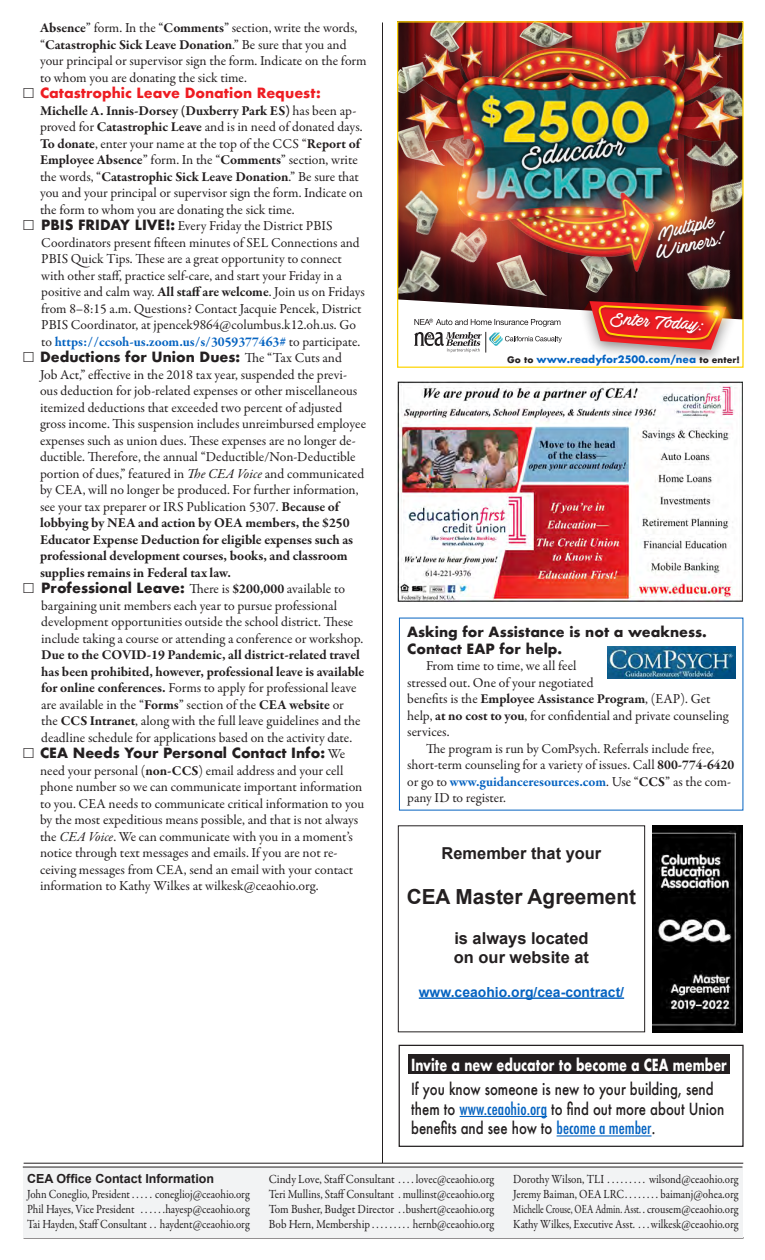
<style>
.page{position:relative;width:765px;height:1260px;background:#fff}
.page>*{position:absolute;margin:0;border:0;box-sizing:border-box;transform-origin:0 0}
.t1{font:700 20.75px "Arial";color:#231f20}
.t2{font:20.12px/18px "Actonia Hand PERSONALUSE";color:#fff}
.t3{font:19.38px "Actonia Hand PERSONALUSE";color:#fff}
.t4{font:700 16.38px/19.8px "Arial";color:#231f20}
.t5{font:500 16.25px/19.5px "Futura";color:#231f20;scale:.81 1}
.t6{font:700 16.25px "Futura";color:#fff;scale:.75 1}
.t7{font:700 13.88px "Arial";color:#0563c1}
.t8{font:13.75px/16.5px "Garamond Premr Pro";color:#231f20}
.t9{font:700 13.75px/16.5px "Futura";color:#231f20}
.t10{font:700 13.75px "Futura";color:#ee1d23}
.t11{font:12.5px/15px "Garamond Premr Pro";color:#231f20;text-align:justify;scale:.87 1}
.t12{font:12.5px "Garamond Premr Pro";color:#231f20;scale:.91 1}
.t13{font:700 12.5px "Arial";color:#231f20}
.t14{font:12.5px "Garamond Premr Pro";color:#231f20;scale:.88 1}
.t15{font:700 10px "Futura";color:#0563c1}
.s1{font-weight:700}
.s2{font-family:"Futura";font-weight:700}
.s3{font-weight:700;color:#0563c1}
.s4{font-family:"Garamond Premr Pro";font-weight:400}
.s5{font-style:italic}
.s6{font-family:"Garamond Premr Pro"}
.s7{font-size:8.75px;color:#231f20}
.s8{font-stretch:condensed;color:#0563c1}
</style>
<div class="page">
<hr style="left:382px;top:22px;width:1px;height:1141px;background:#231f20">
<hr style="left:23px;top:1237px;width:720px;height:1px;background:#231f20">
<hr style="left:24px;top:1238px;width:720px;height:1px;background:#231f20">
<div style="left:23px;top:1167px;width:720px;height:70px;background:#f2f3f4"></div>
<hr style="left:23px;top:1167px;width:719px;height:1px;background:#231f20">
<hr style="left:24px;top:1163px;width:719px;height:1px;background:#231f20">
<img style="left:397px;top:381px;width:346px;height:220px">
<img style="left:707px;top:23px;width:35px;height:4px">
<img style="left:425px;top:23px;width:52px;height:4px">
<img style="left:509px;top:23px;width:74px;height:4px">
<img style="left:604px;top:23px;width:65px;height:4px">
<img style="left:399px;top:27px;width:343px;height:56px">
<img style="left:399px;top:83px;width:343px;height:208px">
<svg style="left:654px;top:216px;width:75px;height:49px;background:#5d261d"></svg>
<img style="left:399px;top:183px;width:52px;height:66px">
<svg style="left:627px;top:211px;width:30px;height:30px"></svg>
<svg style="left:399px;top:291px;width:343px;height:70px"></svg>
<div style="left:397px;top:21px;width:347px;height:347px;border:1px solid #fed503"></div>
<div style="left:409px;top:1055px;width:321px;height:19px;background:#231f20"></div>
<hr style="left:460px;top:1116px;width:87px;height:1px;background:#0563c1">
<hr style="left:557px;top:1135px;width:95px;height:2px;background:#0563c1">
<div style="left:399px;top:1045px;width:345px;height:102px;border:1px solid #231f20"></div>
<hr style="left:419px;top:997px;width:205px;height:2px;background:#0563c1">
<div style="left:398px;top:825px;width:247px;height:207px;border:1px solid #231f20"></div>
<img style="left:653px;top:825px;width:89px;height:208px">
<img style="left:608px;top:646px;width:127px;height:32px">
<p class="t8" style="left:40px;top:20px;width:328px"><span class="s1">Absence</span>” form. In the “<span class="s1">Comments</span>” section, write the words, “<span class="s1">Catastrophic Sick Leave Donation</span>.” Be sure that you and your principal or supervisor sign the form. Indicate on the form to whom you are donating the sick time.</p>
<p class="t10" style="left:40px;top:83px;width:282px">Catastrophic Leave Donation Request:</p>
<p class="t8" style="left:40px;top:103px;width:326px"><span class="s1">Michelle A. Innis-Dorsey (Duxberry Park ES)</span> has been ap&shy;proved for <span class="s1">Catastrophic Leave</span> and is in need of donated days.<br><span class="s1">To donate</span>, enter your name at the top of the CCS “<span class="s1">Report of Employee Absence</span>” form. In the “<span class="s1">Comments</span>” section, write the words, “<span class="s1">Catastrophic Sick Leave Donation</span>.” Be sure that you and your principal or supervisor sign the form. Indicate on the form to whom you are donating the sick time.<br><span class="s2">PBIS FRIDAY LIVE!:</span> Every Friday the District PBIS Coordinators present fifteen minutes of SEL Connections and PBIS Quick Tips. These are a great opportunity to connect with other staff, practice self-care, and start your Friday in a positive and calm way. <span class="s1">All staff are welcome</span>. Join us on Fridays from 8–8:15 a.m. Questions? Contact Jacquie Pencek, District PBIS Coordinator, at jpencek9864@columbus.k12.oh.us. Go to <span class="s3">https://ccsoh-us.zoom.us/s/3059377463#</span> to participate.</p>
<p class="t9" style="left:40px;top:349px;width:303px">Deductions for Union Dues: <span class="s4">The “Tax Cuts and</span></p>
<p class="t8" style="left:40px;top:367px;width:328px">Job Act,” effective in the 2018 tax year, suspended the previ&shy;ous deduction for job-related expenses or other miscellaneous itemized deductions that exceeded two percent of adjusted gross income. This suspension includes unreimbursed employee expenses such as union dues. These expenses are no longer de&shy;ductible. Therefore, the annual “Deductible/Non-Deductible portion of dues,” featured in <span class="s5">The CEA Voice</span> and communicated by CEA, will no longer be produced. For further information, see your tax preparer or IRS Publication 5307. <span class="s1">Because of lobbying by NEA and action by OEA members, the $250<br>Educator Expense Deduction for eligible expenses such as professional development courses, books, and classroom supplies remains in Federal tax law.</span></p>
<p class="t9" style="left:41px;top:580px;width:305px">Professional Leave: <span class="s4">There is</span> <span class="s6">$200,000</span> <span class="s4">available to</span></p>
<p class="t8" style="left:41px;top:598px;width:324px">bargaining unit members each year to pursue professional development opportunities outside the school district. These include taking a course or attending a conference or workshop.</p>
<p class="t8" style="left:41px;top:647px;width:325px"><span class="s1">Due to the COVID-19 Pandemic, all district-related travel has been prohibited, however, professional leave is available for online conferences.</span> Forms to apply for professional leave are available in the “<span class="s1">Forms</span>” section of the <span class="s1">CEA website</span> or<br>the <span class="s1">CCS Intranet</span>, along with the full leave guidelines and the deadline schedule for applications based on the activity date.</p>
<p class="t9" style="left:40px;top:745px;width:307px">CEA Needs Your Personal Contact Info: <span class="s4">We</span></p>
<p class="t8" style="left:40px;top:763px;width:326px">need your personal (<span class="s1">non-CCS</span>) email address and your cell phone number so we can communicate important information to you. CEA needs to communicate critical information to you by the most expeditious means possible, and that is not always the <span class="s5">CEA Voice</span>. We can communicate with you in a moment’s notice through text messages and emails. If you are not re&shy;ceiving messages from CEA, send an email with your contact information to Kathy Wilkes at wilkesk@ceaohio.org.</p>
<h2 class="t2" style="left:651px;top:227px;width:71px;rotate:-12deg">Multi ple<br>Winners!</h2>
<h3 class="t3" style="left:612px;top:308px;width:94px;rotate:5deg">Enter Today:</h3>
<p class="t15" style="left:507px;top:352px;width:234px"><span class="s7">Go to</span> www.readyfor2500.com/nea <span class="s7">to enter!</span></p>
<p class="t9" style="left:407px;top:624px;width:301px">Asking for Assistance is not a weakness.<br>Contact EAP for help.</p>
<p class="t8" style="left:407px;top:658px;width:323px;text-indent:19px">From time to time, we all feel<br>stressed out. One of your negotiated<br>benefits is the <span class="s1">Employee Assistance Program</span>, (EAP). Get help, <span class="s1">at no cost to you</span>, for confidential and private counseling services.</p>
<p class="t8" style="left:407px;top:741px;width:329px;text-indent:19px">The program is run by ComPsych. Referrals include free, short-term counseling for a variety of issues. Call <span class="s1">800-774-6420 </span>or go to <span class="s3">www.guidanceresources.com</span>. Use “<span class="s1">CCS</span>” as the com&shy;pany ID to register.</p>
<p class="t4" style="left:442px;top:844px;width:161px">Remember that your</p>
<h1 class="t1" style="left:407px;top:883px;width:231px">CEA Master Agreement</h1>
<p class="t4" style="left:454px;top:928px;width:137px">is always located on our website at</p>
<p class="t7" style="left:419px;top:983px;width:207px">www.ceaohio.org/cea-contract/</p>
<p class="t6" style="left:411px;top:1053px;width:423px">Invite a new educator to become a CEA member</p>
<p class="t5" style="left:411px;top:1079px;width:388px">If you know someone is new to your building, send them to <span class="s8">www.ceaohio.org</span> to find out more about Union benefits and see how to <span class="s8">become a member</span>.</p>
<p class="t13" style="left:27px;top:1171px;width:189px">CEA Office Contact Information</p>
<p class="t11" style="left:27px;top:1187px;width:124px">John Coneglio, President .....</p>
<p class="t11" style="left:155px;top:1187px;width:110px">coneglioj@ceaohio.org</p>
<p class="t11" style="left:27px;top:1202px;width:130px">Phil Hayes, Vice President ......</p>
<p class="t11" style="left:27px;top:1202px;width:257px;text-align:right">hayesp@ceaohio.org<br>Tai Hayden, Staff Consultant ... haydent@ceaohio.org</p>
<p class="t11" style="left:269px;top:1172px;width:260px;text-indent:147px">lovec@ceaohio.org Teri Mullins, Staff Consultant .. mullinst@ceaohio.org Tom Busher, Budget Director .. bushert@ceaohio.org Bob Hern, Membership .........</p>
<p class="t12" style="left:269px;top:1172px;width:142px">Cindy Love, Staff Consultant .....</p>
<p class="t11" style="left:413px;top:1217px;width:95px">hernb@ceaohio.org</p>
<p class="t14" style="left:513px;top:1172px;width:107px">Dorothy Wilson, TLI ..........</p>
<p class="t11" style="left:649px;top:1172px;width:104px">wilsond@ceaohio.org</p>
<p class="t11" style="left:513px;top:1187px;width:133px">Jeremy Baiman, OEA LRC ........</p>
<p class="t11" style="left:513px;top:1187px;width:260px;text-indent:147px">baimanj@ohea.org Michelle Crouse, OEA Admin. Asst. . crousem@ceaohio.org Kathy Wilkes, Executive Asst. ... wilkesk@ceaohio.org</p>
</div>
